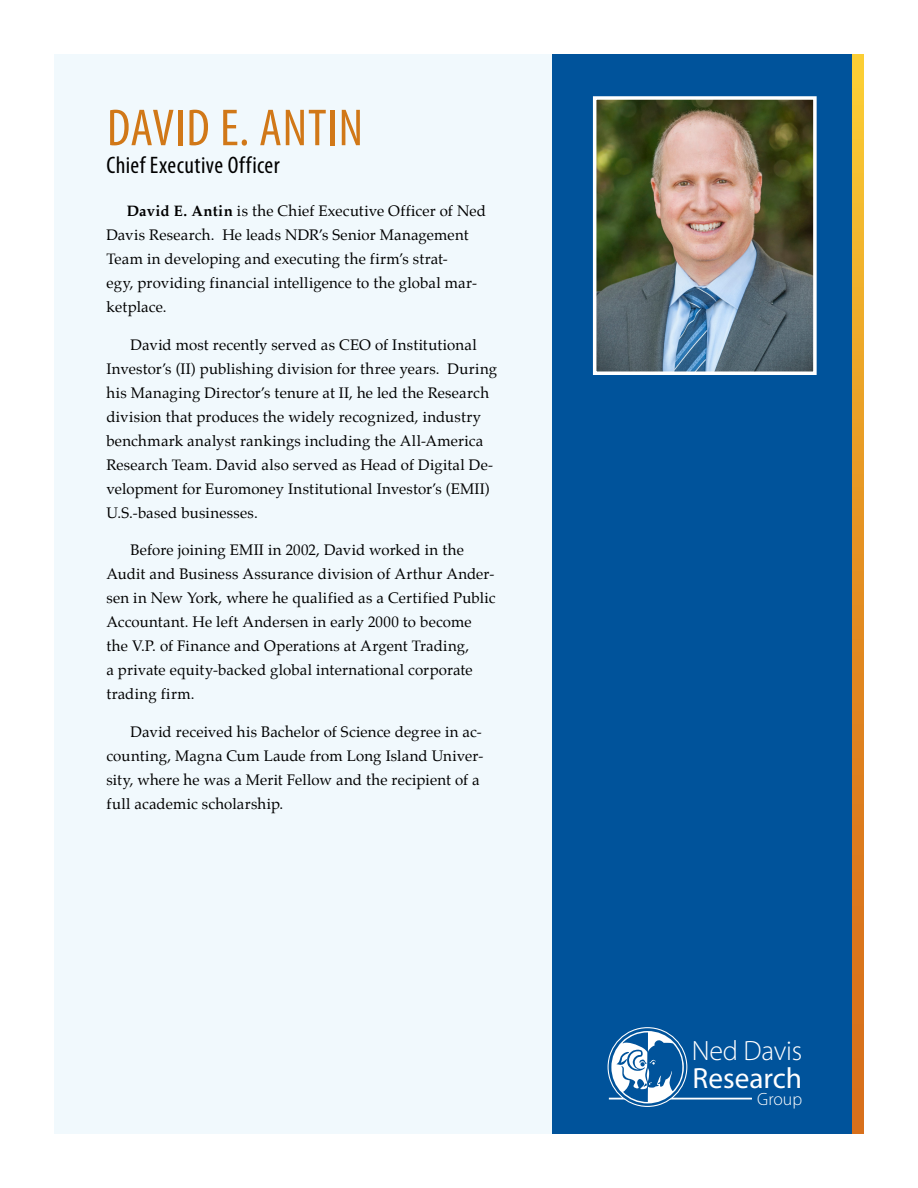
<style>
.page{position:relative;width:918px;height:1188px;background:#fff}
.page>*{position:absolute;margin:0;border:0;box-sizing:border-box;transform-origin:0 0}
.t1{font:condensed 52.5px "Myriad Pro";letter-spacing:.015em;color:#d17818}
.t2{font:29.25px "Myriad Pro";color:#fff}
.t3{font:300 28.05px "Myriad Pro";letter-spacing:-.01em;color:#fff}
.t4{font:condensed 24px "Myriad Pro";letter-spacing:.015em;color:#000}
.t5{font:300 17.85px "Myriad Pro";color:#fff}
.t6{font:15px/24px "Palatino";letter-spacing:.01em;color:#000}
.s1{font-weight:700}
</style>
<div class="page">
<div style="left:54px;top:54px;width:810px;height:1080px;background:#f1f9fd"></div>
<div style="left:552px;top:54px;width:300px;height:1080px;background:#00539b"></div>
<hr style="left:609px;top:1098px;width:143px;height:2px;background:#fff">
<svg style="left:608px;top:1028px;width:79px;height:78px"></svg>
<div style="left:608px;top:1027px;width:79px;height:80px;border:1px solid #fff;border-radius:50%"></div>
<svg style="left:611px;top:1031px;width:73px;height:72px"></svg>
<svg style="left:617px;top:1032px;width:66px;height:70px"></svg>
<svg style="left:852px;top:54px;width:12px;height:1080px;background:#e59324"></svg>
<img style="left:598px;top:101px;width:214px;height:269px">
<div style="left:593px;top:96px;width:224px;height:279px;border:4px solid #fff"></div>
<p class="t1" style="left:107px;top:96px;width:258px">DAVID E. ANTIN</p>
<p class="t4" style="left:106px;top:151px;width:175px">Chief Executive Officer</p>
<p class="t6" style="left:106px;top:199px;width:381px;text-indent:20px"><span class="s1">David E. Antin</span> is the Chief Executive Officer of Ned Davis Research. He leads NDR’s Senior Management Team in developing and executing the firm’s strat-<br>egy, providing financial intelligence to the global mar&shy;ketplace.</p>
<p class="t6" style="left:106px;top:333px;width:392px;text-indent:24px">David most recently served as CEO of Institutional Investor’s (II) publishing division for three years. During his Managing Director’s tenure at II, he led the Research division that produces the widely recognized, industry benchmark analyst rankings including the All-America Research Team. David also served as Head of Digital De&shy;velopment for Euromoney Institutional Investor’s (EMII)<br>U.S.-based businesses.</p>
<p class="t6" style="left:106px;top:538px;width:391px;text-indent:24px">Before joining EMII in 2002, David worked in the Audit and Business Assurance division of Arthur Ander&shy;sen in New York, where he qualified as a Certified Public Accountant. He left Andersen in early 2000 to become the V.P. of Finance and Operations at Argent Trading,<br>a private equity-backed global international corporate trading firm.</p>
<p class="t6" style="left:106px;top:720px;width:378px;text-indent:24px">David received his Bachelor of Science degree in ac&shy;counting, Magna Cum Laude from Long Island Univer&shy;sity, where he was a Merit Fellow and the recipient of a full academic scholarship.</p>
<p class="t3" style="left:692px;top:1034px;width:112px">Ned Davis</p>
<p class="t2" style="left:693px;top:1060px;width:111px">Research</p>
<p class="t5" style="left:757px;top:1088px;width:46px">Group</p>
</div>
